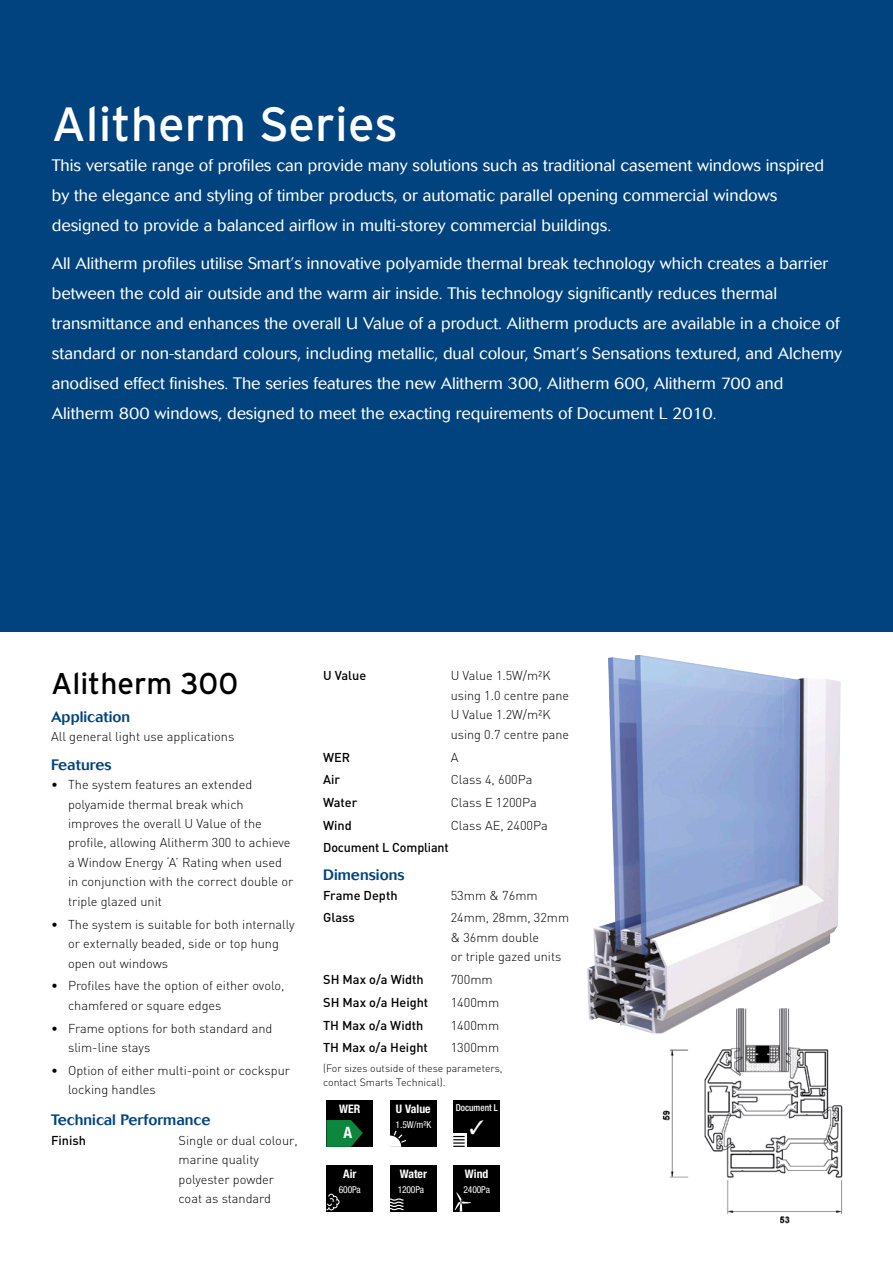
<style>
.page{position:relative;width:893px;height:1263px;background:#fff}
.page>*{position:absolute;margin:0;border:0;box-sizing:border-box;transform-origin:0 0}
.t1{font:48px "Interstate";color:#fff}
.t2{font:30px "Interstate";color:#000}
.t3{font:300 16.5px/30px "Cosmos";color:#fff}
.t4{font:700 condensed 15.6px "Helvetica Neue";color:#fff}
.t5{font:500 15px "Cosmos";color:#00437e}
.t6{font:300 12.75px/19.5px "DIN";color:#000}
.t7{font:500 12.75px "DIN";color:#000}
.t8{font:700 condensed 11.7px "Helvetica Neue";color:#fff}
.t9{font:300 10.5px/13.5px "DIN";color:#000}
.t10{font:condensed 9.6px "Helvetica Neue";letter-spacing:-.015em;color:#fff}
.t11{font:500 condensed 9.6px "Helvetica Neue";color:#fff;scale:.96 1}
</style>
<div class="page">
<img style="left:662px;top:1033px;width:181px;height:191px">
<div style="left:0;top:0;width:893px;height:631px;background:#00437e"></div>
<img style="left:587px;top:655px;width:254px;height:378px">
<div style="left:326px;top:1100px;width:47px;height:47px;background:#000"></div>
<svg style="left:326px;top:1120px;width:37px;height:27px"></svg>
<div style="left:390px;top:1165px;width:47px;height:46px;background:#000"></div>
<svg style="left:390px;top:1198px;width:14px;height:13px"></svg>
<div style="left:453px;top:1164px;width:47px;height:47px;background:#000"></div>
<svg style="left:455px;top:1192px;width:16px;height:20px"></svg>
<div style="left:326px;top:1164px;width:47px;height:47px;background:#000"></div>
<svg style="left:326px;top:1193px;width:14px;height:18px"></svg>
<div style="left:453px;top:1100px;width:47px;height:47px;background:#000"></div>
<div style="left:390px;top:1100px;width:47px;height:47px;background:#000"></div>
<svg style="left:390px;top:1130px;width:16px;height:17px"></svg>
<svg style="left:453px;top:1133px;width:14px;height:14px"></svg>
<h1 class="t1" style="left:52px;top:97px;width:348px">Alitherm Series</h1>
<p class="t3" style="left:52px;top:150px;width:774px">This versatile range of profiles can provide many solutions such as traditional casement windows inspired by the elegance and styling of timber products, or automatic parallel opening commercial windows designed to provide a balanced airflow in multi-storey commercial buildings.</p>
<p class="t3" style="left:52px;top:249px;width:792px">All Alitherm profiles utilise Smart’s innovative polyamide thermal break technology which creates a barrier between the cold air outside and the warm air inside. This technology significantly reduces thermal transmittance and enhances the overall U Value of a product. Alitherm products are available in a choice of standard or non-standard colours, including metallic, dual colour, Smart’s Sensations textured, and Alchemy anodised effect finishes. The series features the new Alitherm 300, Alitherm 600, Alitherm 700 and Alitherm 800 windows, designed to meet the exacting requirements of Document L 2010.</p>
<h2 class="t2" style="left:51px;top:667px;width:189px">Alitherm 300</h2>
<p class="t5" style="left:51px;top:708px;width:81px">Application</p>
<p class="t6" style="left:51px;top:727px;width:185px">All general light use applications</p>
<p class="t5" style="left:51px;top:756px;width:62px">Features</p>
<p class="t6" style="left:68px;top:774px;width:227px;text-indent:-17px">• The system features an extended polyamide thermal break which improves the overall U Value of the profile, allowing Alitherm 300 to achieve a Window Energy ‘A’ Rating when used in conjunction with the correct double or triple glazed unit</p>
<p class="t6" style="left:68px;top:914px;width:228px;text-indent:-17px">• The system is suitable for both internally or externally beaded, side or top hung open out windows</p>
<p class="t6" style="left:68px;top:976px;width:218px;text-indent:-17px">• Profi les have the option of either ovolo, chamfered or square edges</p>
<p class="t6" style="left:68px;top:1018px;width:206px;text-indent:-17px">• Frame options for both standard and slim-line stays</p>
<p class="t6" style="left:68px;top:1060px;width:223px;text-indent:-17px">• Option of either multi-point or cockspur locking handles</p>
<p class="t5" style="left:51px;top:1112px;width:161px">Technical Performance</p>
<p class="t7" style="left:51px;top:1132px;width:37px">Finish</p>
<p class="t6" style="left:179px;top:1130px;width:121px">Single or dual colour, marine quality polyester powder coat as standard</p>
<p class="t7" style="left:323px;top:667px;width:45px">U Value</p>
<p class="t6" style="left:451px;top:666px;width:120px">U Value 1.5W/m²K using 1.0 centre pane<br>U Value 1.2W/m²K using 0.7 centre pane</p>
<p class="t7" style="left:323px;top:749px;width:29px">WER</p>
<p class="t6" style="left:451px;top:747px;width:9px">A</p>
<p class="t7" style="left:323px;top:771px;width:18px">Air</p>
<p class="t6" style="left:451px;top:770px;width:83px">Class 4, 600Pa</p>
<p class="t7" style="left:323px;top:794px;width:36px">Water</p>
<p class="t6" style="left:451px;top:792px;width:88px">Class E 1200Pa</p>
<p class="t7" style="left:323px;top:817px;width:30px">Wind</p>
<p class="t6" style="left:451px;top:815px;width:98px">Class AE, 2400Pa</p>
<p class="t7" style="left:323px;top:839px;width:127px">Document L Compliant</p>
<p class="t5" style="left:323px;top:866px;width:83px">Dimensions</p>
<p class="t7" style="left:323px;top:887px;width:76px">Frame Depth</p>
<p class="t6" style="left:451px;top:885px;width:89px">53mm &amp; 76mm</p>
<p class="t7" style="left:323px;top:910px;width:33px">Glass</p>
<p class="t6" style="left:451px;top:908px;width:120px">24mm, 28mm, 32mm &amp; 36mm double<br>or triple gazed units</p>
<p class="t7" style="left:323px;top:971px;width:102px">SH Max o/a Width</p>
<p class="t6" style="left:451px;top:970px;width:44px">700mm</p>
<p class="t7" style="left:323px;top:994px;width:107px">SH Max o/a Height</p>
<p class="t6" style="left:451px;top:992px;width:50px">1400mm</p>
<p class="t7" style="left:323px;top:1017px;width:102px">TH Max o/a Width</p>
<p class="t6" style="left:451px;top:1015px;width:50px">1400mm</p>
<p class="t7" style="left:323px;top:1039px;width:106px">TH Max o/a Height</p>
<p class="t6" style="left:451px;top:1038px;width:50px">1300mm</p>
<p class="t9" style="left:323px;top:1061px;width:181px">(For sizes outside of these parameters, contact Smarts Technical).</p>
<p class="t8" style="left:339px;top:1101px;width:23px">WER</p>
<p class="t4" style="left:343px;top:1123px;width:10px">A</p>
<p class="t8" style="left:396px;top:1102px;width:36px">U Value</p>
<p class="t10" style="left:395px;top:1119px;width:37px">1.5W/m²K</p>
<p class="t11" style="left:456px;top:1102px;width:45px">Document L</p>
<p class="t8" style="left:343px;top:1166px;width:15px">Air</p>
<p class="t8" style="left:465px;top:1166px;width:25px">Wind</p>
<p class="t10" style="left:339px;top:1184px;width:23px">600Pa</p>
<p class="t8" style="left:400px;top:1166px;width:29px">Water</p>
<p class="t10" style="left:398px;top:1184px;width:28px">1200Pa</p>
<p class="t10" style="left:464px;top:1184px;width:28px">2400Pa</p>
</div>
